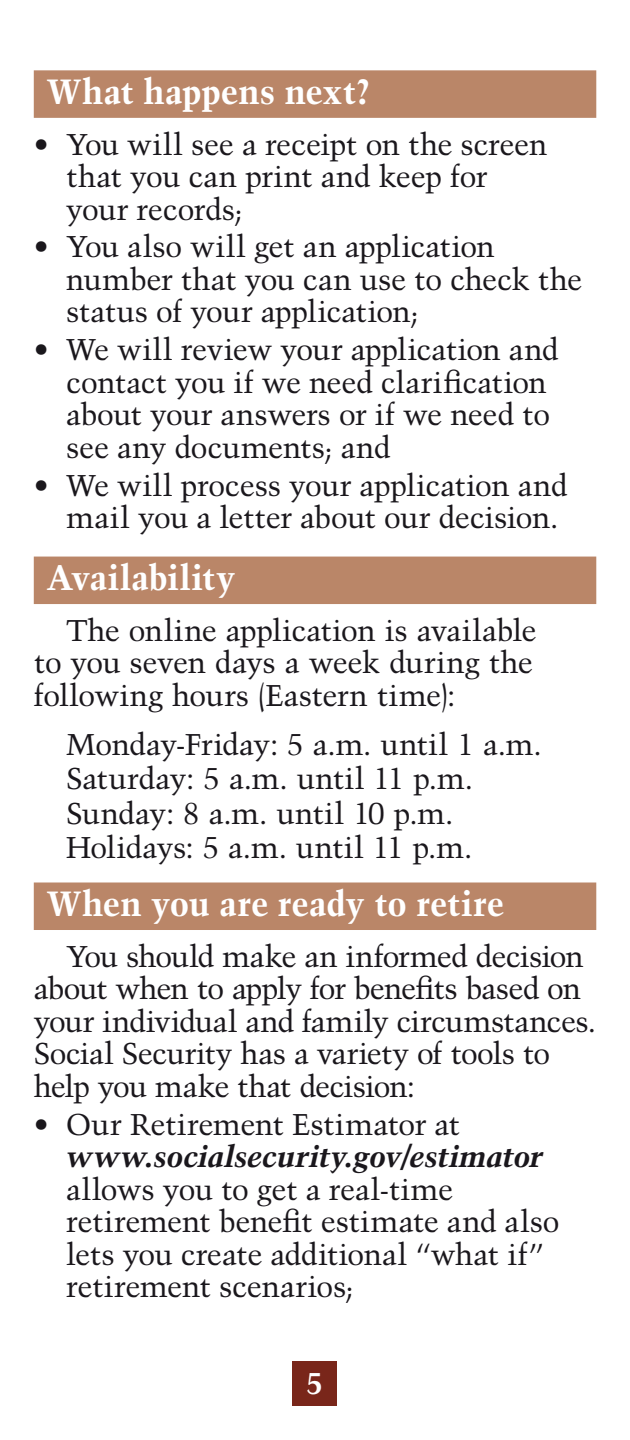
<style>
.page{position:relative;width:630px;height:1440px;background:#fff}
.page>*{position:absolute;margin:0;border:0;box-sizing:border-box;transform-origin:0 0}
.Header1_1line{font:700 35px "Trump Mediaeval";color:#fff}
.paragraph{font:30px/32.5px "Trump Mediaeval";letter-spacing:-.015em;color:#1a171c}
.t1{font:700 30px "Trump Mediaeval";color:#fff}
.s1{font-weight:700;font-style:italic}
</style>
<div class="page">
<div style="left:34px;top:70px;width:562px;height:48px;background:#ba8668"></div>
<div style="left:34px;top:557px;width:562px;height:47px;background:#ba8668"></div>
<div style="left:34px;top:883px;width:562px;height:47px;background:#ba8668"></div>
<div style="left:292px;top:1361px;width:46px;height:45px;background:#79261a"></div>
<h1 class="Header1_1line" style="left:46px;top:70px;width:326px">What happens next?</h1>
<p class="paragraph" style="left:66px;top:127px;width:483px;text-indent:-32px">• You will see a receipt on the screen that you can print and keep for your records;</p>
<p class="paragraph" style="left:66px;top:230px;width:517px;text-indent:-32px">• You also will get an application number that you can use to check the status of your application;</p>
<p class="paragraph" style="left:66px;top:333px;width:494px;text-indent:-32px">• We will review your application and contact you if we need clarification about your answers or if we need to see any documents; and</p>
<p class="paragraph" style="left:34px;top:469px;width:535px;text-align:right">• We will process your application and mail you a letter about our decision.</p>
<h1 class="Header1_1line" style="left:46px;top:556px;width:191px">Availability</h1>
<p class="paragraph" style="left:34px;top:614px;width:504px;text-align:justify;text-indent:32px">The online application is available to you seven days a week during the following hours (Eastern time):</p>
<p class="paragraph" style="left:66px;top:728px;width:477px">Monday-Friday: 5 a.m. until 1 a.m.</p>
<p class="paragraph" style="left:66px;top:762px;width:408px">Saturday: 5 a.m. until 11 p.m.</p>
<p class="paragraph" style="left:66px;top:796px;width:389px">Sunday: 8 a.m. until 10 p.m.</p>
<p class="paragraph" style="left:66px;top:831px;width:408px">Holidays: 5 a.m. until 11 p.m.</p>
<h1 class="Header1_1line" style="left:46px;top:882px;width:459px">When you are ready to retire</h1>
<p class="paragraph" style="left:34px;top:940px;width:564px;text-indent:32px">You should make an informed decision about when to apply for benefits based on your individual and family circumstances.<br>Social Security has a variety of tools to help you make that decision:</p>
<p class="paragraph" style="left:66px;top:1107px;width:495px;text-indent:-32px">• Our Retirement Estimator at <span class="s1">www.socialsecurity.gov/estimator </span>allows you to get a real-time retirement benefit estimate and also lets you create additional “what if” retirement scenarios;</p>
<p class="t1" style="left:307px;top:1365px;width:18px">5</p>
</div>
